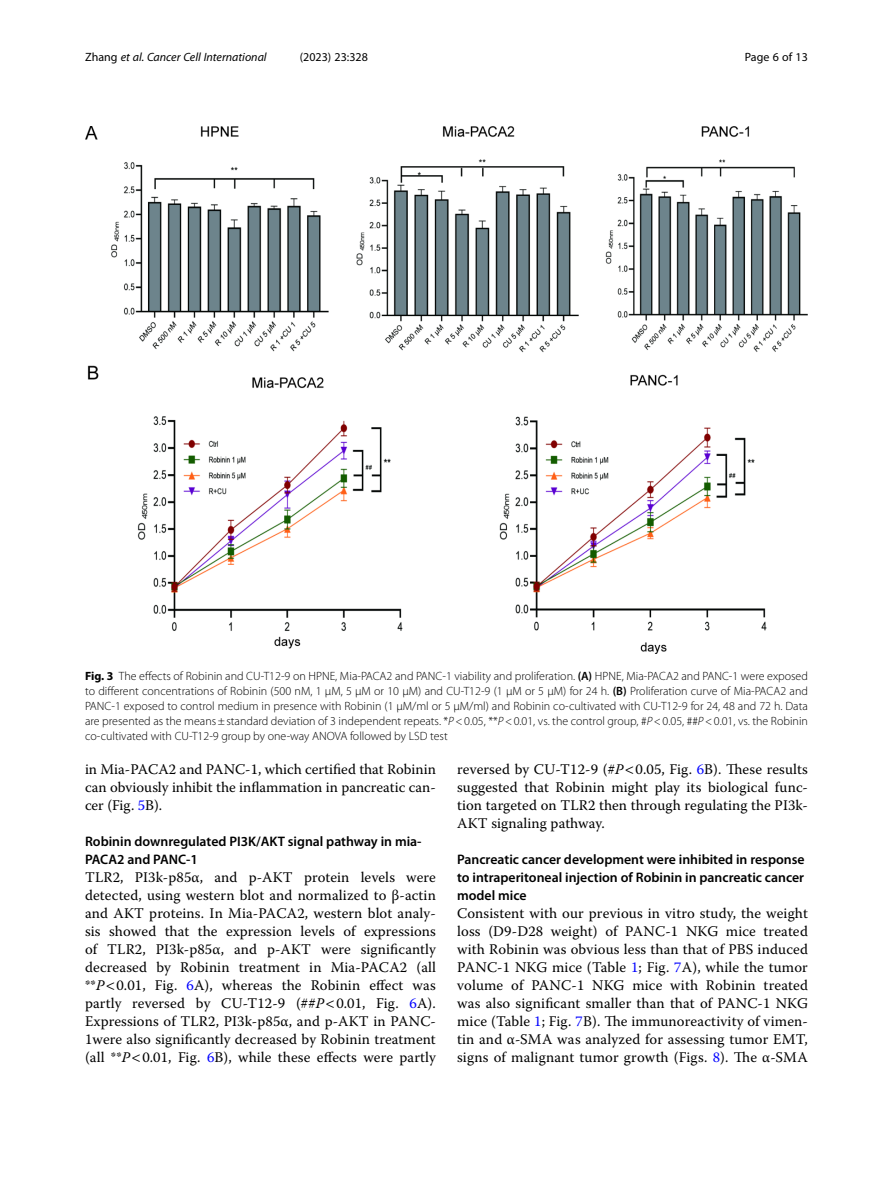
<style>
.page{position:relative;width:893px;height:1191px;background:#fff}
.page>*{position:absolute;margin:0;border:0;box-sizing:border-box;transform-origin:0 0}
.Body_Text{font:14.7px/18px "Warnock Pro";letter-spacing:.005em;color:#000;text-align:justify}
.Head_2{font:600 13.8px/18px "Myriad Pro";color:#000}
.Figure_Caption{font:300 12px/15px "Myriad Pro";color:#000;text-align:justify}
.t1{font:italic 12px "Myriad Pro";color:#000}
.t2{font:12px "Myriad Pro";color:#000}
.s1{font-style:normal}
.s2{font-weight:700}
.s3{font-weight:600}
.s4{font-style:italic}
.s5{color:#00f}
</style>
<div class="page">
<img style="left:85px;top:126px;width:723px;height:527px">
<p class="t1" style="left:85px;top:50px;width:183px"><span class="s1">Zhang</span> et al. Cancer Cell International</p>
<p class="t2" style="left:300px;top:50px;width:70px">(2023) 23:328</p>
<p class="t2" style="left:745px;top:50px;width:65px">Page 6 of 13</p>
<p class="Figure_Caption" style="left:85px;top:669px;width:724px"><span class="s2">Fig. 3</span> The effects of Robinin and CU-T12-9 on HPNE, Mia-PACA2 and PANC-1 viability and proliferation. <span class="s3">(A)</span> HPNE, Mia-PACA2 and PANC-1 were exposed to different concentrations of Robinin (500 nM, 1 µM, 5 µM or 10 µM) and CU-T12-9 (1 µM or 5 µM) for 24 h. <span class="s3">(B)</span> Proliferation curve of Mia-PACA2 and PANC-1 exposed to control medium in presence with Robinin (1 µM/ml or 5 µM/ml) and Robinin co-cultivated with CU-T12-9 for 24, 48 and 72 h. Data are presented as the means±standard deviation of 3 independent repeats. *<span class="s4">P</span>&lt;0.05, **<span class="s4">P</span>&lt;0.01, vs. the control group, #<span class="s4">P</span>&lt;0.05, ##<span class="s4">P</span>&lt;0.01, vs. the Robinin co-cultivated with CU-T12-9 group by one-way ANOVA followed by LSD test</p>
<p class="Body_Text" style="left:85px;top:760px;width:352px">in Mia-PACA2 and PANC-1, which certified that Robinin can obviously inhibit the inflammation in pancreatic can&shy;cer (Fig. <span class="s5">5</span>B).</p>
<p class="Head_2" style="left:85px;top:832px;width:338px">Robinin downregulated PI3K/AKT signal pathway in mia-<br>PACA2 and PANC-1</p>
<p class="Body_Text" style="left:85px;top:868px;width:352px">TLR2, PI3k-p85α, and p-AKT protein levels were detected, using western blot and normalized to β-actin and AKT proteins. In Mia-PACA2, western blot analy&shy;sis showed that the expression levels of expressions of TLR2, PI3k-p85α, and p-AKT were significantly decreased by Robinin treatment in Mia-PACA2 (all **<span class="s4">P</span> 0.01, Fig. <span class="s5">6</span>A), whereas the Robinin effect was partly reversed by CU-T12-9 (##<span class="s4">P</span> 0.01, Fig. <span class="s5">6</span>A).<br>Expressions of TLR2, PI3k-p85α, and p-AKT in PANC-1were also significantly decreased by Robinin treatment (all **<span class="s4">P</span> 0.01, Fig. <span class="s5">6</span>B), while these effects were partly</p>
<p class="Body_Text" style="left:457px;top:760px;width:352px">reversed by CU-T12-9 (#<span class="s4">P</span> 0.05, Fig. <span class="s5">6</span>B). These results suggested that Robinin might play its biological func&shy;tion targeted on TLR2 then through regulating the PI3k-AKT signaling pathway.</p>
<p class="Head_2" style="left:457px;top:850px;width:349px;text-align:justify">Pancreatic cancer development were inhibited in response to intraperitoneal injection of Robinin in pancreatic cancer model mice</p>
<p class="Body_Text" style="left:457px;top:904px;width:352px">Consistent with our previous in vitro study, the weight loss (D9-D28 weight) of PANC-1 NKG mice treated with Robinin was obvious less than that of PBS induced PANC-1 NKG mice (Table <span class="s5">1</span>; Fig. <span class="s5">7</span>A), while the tumor volume of PANC-1 NKG mice with Robinin treated was also significant smaller than that of PANC-1 NKG mice (Table <span class="s5">1</span>; Fig. <span class="s5">7</span>B). The immunoreactivity of vimen&shy;tin and α-SMA was analyzed for assessing tumor EMT, signs of malignant tumor growth (Figs. <span class="s5">8</span>). The α-SMA</p>
</div>
